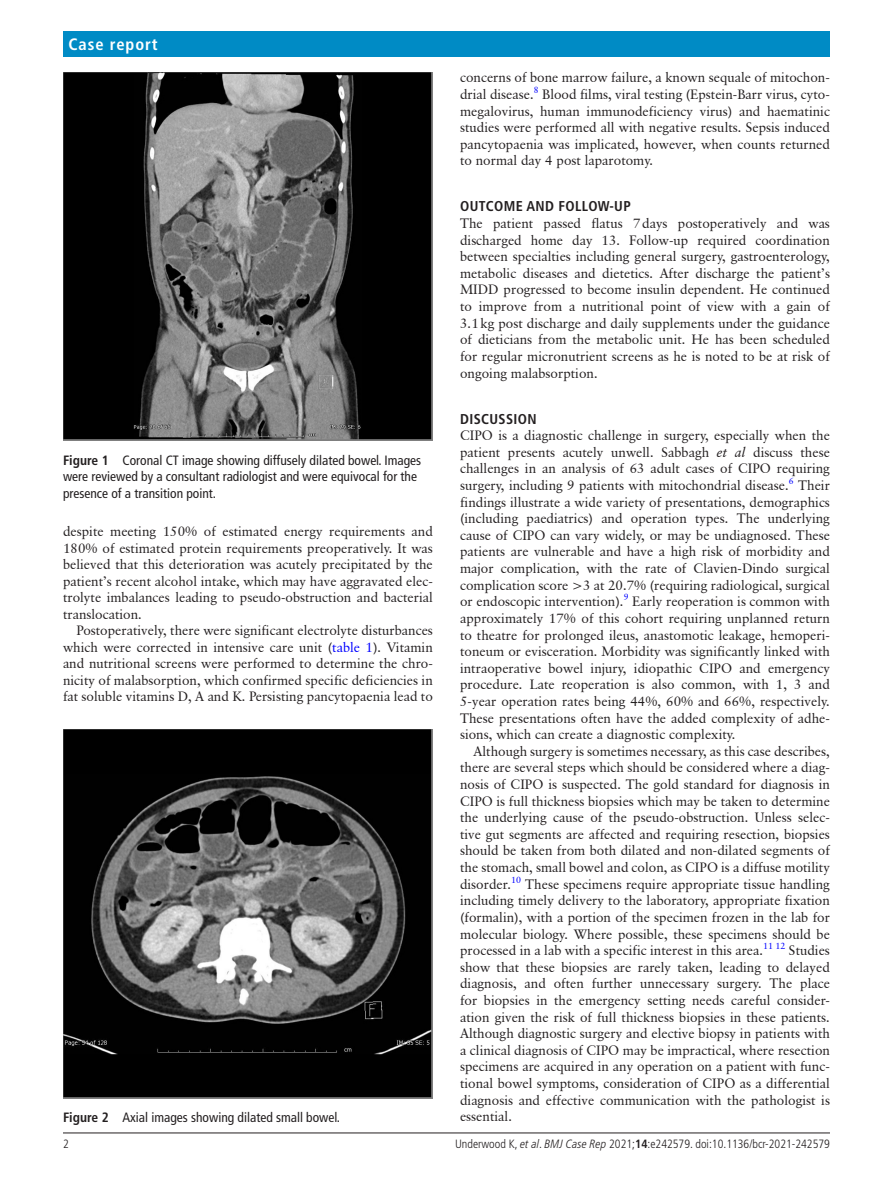
<style>
.page{position:relative;width:893px;height:1191px;background:#fff}
.page>*{position:absolute;margin:0;border:0;box-sizing:border-box;transform-origin:0 0}
.t1{font:700 condensed 16.5px "Frutiger LT Pro";letter-spacing:.055em;color:#fff}
.t2{font:700 condensed 14.25px "Frutiger LT Pro";letter-spacing:.025em;color:#231f20}
.t3{font:13.5px/16.6px "Classical Garamond BT";color:#231f20;text-align:justify}
.t4{font:condensed 13.5px/16.5px "Frutiger LT Pro";color:#231f20}
.t5{font:300 condensed 12px "Frutiger LT Pro";color:#231f20}
.s1{font-weight:700}
.s2{color:#00f}
.s3{font-style:italic}
</style>
<div class="page">
<hr style="left:63px;top:1132px;width:767px;height:1px;background:#231f20">
<div style="left:63px;top:31px;width:767px;height:25px;background:#008bc5"></div>
<img style="left:64px;top:72px;width:368px;height:369px">
<img style="left:64px;top:729px;width:368px;height:369px">
<p class="t1" style="left:69px;top:34px;width:91px">Case report</p>
<p class="t4" style="left:63px;top:452px;width:360px"><span class="s1">Figure 1</span> Coronal CT image showing diffusely dilated bowel. Images were reviewed by a consultant radiologist and were equivocal for the presence of a transition point.</p>
<p class="t3" style="left:63px;top:523px;width:371px">despite meeting 150% of estimated energy requirements and 180% of estimated protein requirements preoperatively. It was believed that this deterioration was acutely precipitated by the patient’s recent alcohol intake, which may have aggravated elec&shy;trolyte imbalances leading to pseudo-obstruction and bacterial translocation.</p>
<p class="t3" style="left:63px;top:622px;width:371px;text-indent:14px">Postoperatively, there were significant electrolyte disturbances which were corrected in intensive care unit (<span class="s2">table 1</span>). Vitamin and nutritional screens were performed to determine the chro&shy;nicity of malabsorption, which confirmed specific deficiencies in fat soluble vitamins D, A and K. Persisting pancytopaenia lead to</p>
<p class="t4" style="left:63px;top:1109px;width:279px"><span class="s1">Figure 2</span> Axial images showing dilated small bowel.</p>
<p class="t3" style="left:460px;top:69px;width:371px">concerns of bone marrow failure, a known sequale of mitochon&shy;drial disease.<sup>8</sup> Blood films, viral testing (Epstein-Barr virus, cyto&shy;megalovirus, human immunodeficiency virus) and haematinic studies were performed all with negative results. Sepsis induced pancytopaenia was implicated, however, when counts returned to normal day 4 post laparotomy.</p>
<p class="t2" style="left:460px;top:198px;width:172px">OUTCOME AND FOLLOW-UP</p>
<p class="t3" style="left:460px;top:215px;width:371px">The patient passed flatus 7days postoperatively and was discharged home day 13. Follow-up required coordination between specialties including general surgery, gastroenterology, metabolic diseases and dietetics. After discharge the patient’s MIDD progressed to become insulin dependent. He continued to improve from a nutritional point of view with a gain of 3.1kg post discharge and daily supplements under the guidance of dieticians from the metabolic unit. He has been scheduled for regular micronutrient screens as he is noted to be at risk of ongoing malabsorption.</p>
<p class="t2" style="left:460px;top:410px;width:78px">DISCUSSION</p>
<p class="t3" style="left:460px;top:427px;width:371px">CIPO is a diagnostic challenge in surgery, especially when the patient presents acutely unwell. Sabbagh <span class="s3">et al</span> discuss these challenges in an analysis of 63 adult cases of CIPO requiring surgery, including 9 patients with mitochondrial disease.<sup>6</sup> Their findings illustrate a wide variety of presentations, demographics (including paediatrics) and operation types. The underlying cause of CIPO can vary widely, or may be undiagnosed. These patients are vulnerable and have a high risk of morbidity and major complication, with the rate of Clavien-Dindo surgical complication score &gt;3 at 20.7% (requiring radiological, surgical or endoscopic intervention).<sup>9</sup> Early reoperation is common with approximately 17% of this cohort requiring unplanned return to theatre for prolonged ileus, anastomotic leakage, hemoperi&shy;toneum or evisceration. Morbidity was significantly linked with intraoperative bowel injury, idiopathic CIPO and emergency procedure. Late reoperation is also common, with 1, 3 and 5-year operation rates being 44%, 60% and 66%, respectively.<br>These presentations often have the added complexity of adhe&shy;sions, which can create a diagnostic complexity.</p>
<p class="t3" style="left:460px;top:742px;width:371px;text-indent:14px">Although surgery is sometimes necessary, as this case describes, there are several steps which should be considered where a diag&shy;nosis of CIPO is suspected. The gold standard for diagnosis in CIPO is full thickness biopsies which may be taken to determine the underlying cause of the pseudo-obstruction. Unless selec&shy;tive gut segments are affected and requiring resection, biopsies should be taken from both dilated and non-dilated segments of the stomach, small bowel and colon, as CIPO is a diffuse motility disorder.<sup>10</sup> These specimens require appropriate tissue handling including timely delivery to the laboratory, appropriate fixation (formalin), with a portion of the specimen frozen in the lab for molecular biology. Where possible, these specimens should be processed in a lab with a specific interest in this area.<sup>11</sup> <sup>12</sup> Studies show that these biopsies are rarely taken, leading to delayed diagnosis, and often further unnecessary surgery. The place for biopsies in the emergency setting needs careful consider&shy;ation given the risk of full thickness biopsies in these patients.<br>Although diagnostic surgery and elective biopsy in patients with a clinical diagnosis of CIPO may be impractical, where resection specimens are acquired in any operation on a patient with func&shy;tional bowel symptoms, consideration of CIPO as a differential diagnosis and effective communication with the pathologist is essential.</p>
<p class="t5" style="left:63px;top:1136px;width:7px">2</p>
<p class="t5" style="left:455px;top:1136px;width:376px">Underwood K, <span class="s3">et al</span>. <span class="s3">BMJ Case Rep</span> 2021;<span class="s1">14</span>:e242579. doi:10.1136/bcr-2021-242579</p>
</div>
